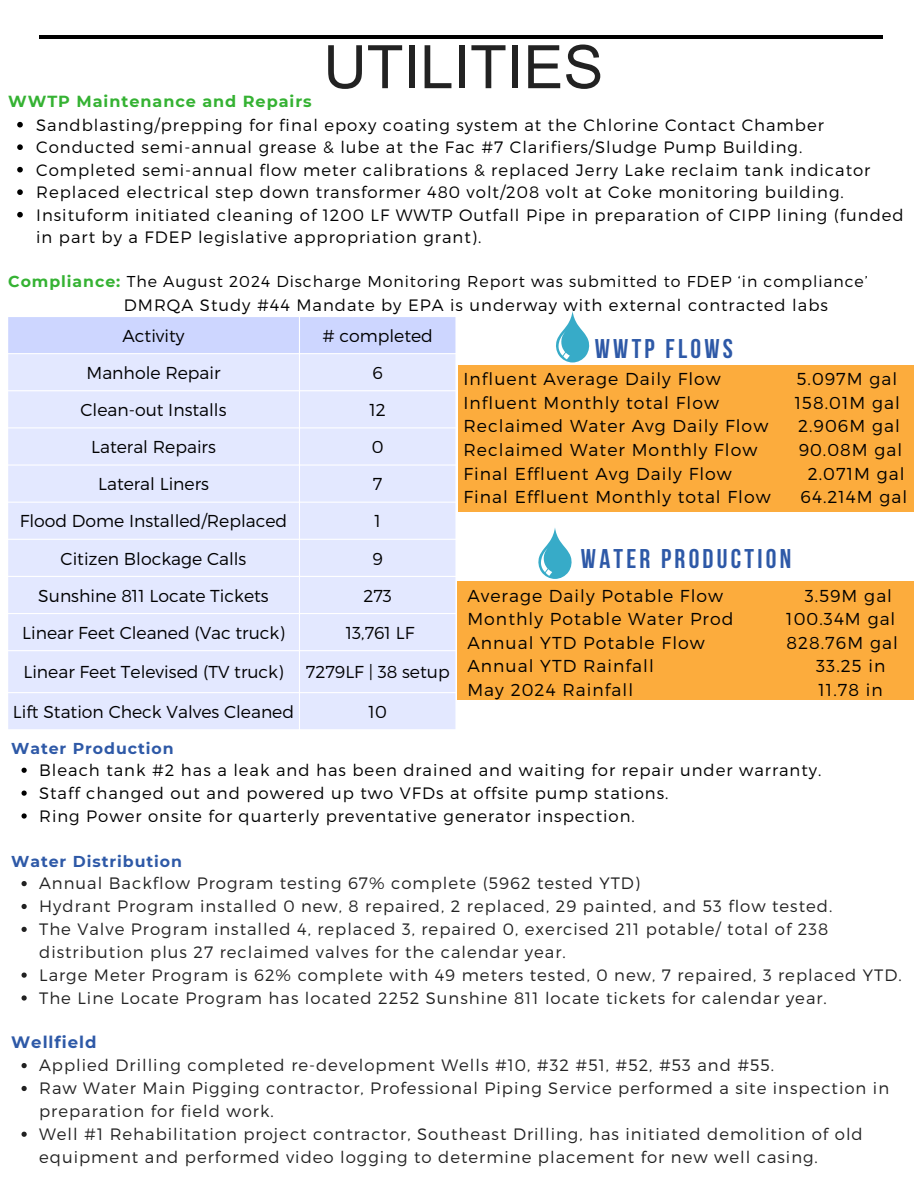
<style>
.page{position:relative;width:918px;height:1188px;background:#fff}
.page>*{position:absolute;margin:0;border:0;box-sizing:border-box;transform-origin:0 0}
.t1{font:60px "Arial MT Pro";color:#222}
.t2{font:700 27px "Bebas Neue";letter-spacing:.12em;color:#2e59a7}
.t3{font:300 17.25px "Montserrat";letter-spacing:.06em;color:#000}
.t4{font:300 17.25px "Montserrat";color:#000}
.t5{font:300 16.5px/23px "Montserrat";letter-spacing:.06em;color:#222}
.t6{font:300 16.5px/22.5px "Montserrat";letter-spacing:.06em;color:#000}
.t7{font:700 16.5px "Montserrat";letter-spacing:.06em;color:#2e59a7}
.t8{font:700 16.05px "Montserrat";letter-spacing:.06em;color:#35b233}
.t9{font:300 15.75px "Montserrat";letter-spacing:.06em;color:#000}
.t10{font:700 15.75px "Montserrat";letter-spacing:.06em;color:#2e59a7}
.s1{font-weight:700;color:#35b233}
</style>
<div class="page">
<hr style="left:39px;top:36px;width:843px;height:3px;background:#000">
<svg style="left:22px;top:768px;width:5px;height:5px"></svg>
<svg style="left:22px;top:791px;width:5px;height:5px"></svg>
<svg style="left:22px;top:813px;width:5px;height:6px"></svg>
<svg style="left:22px;top:881px;width:5px;height:5px"></svg>
<svg style="left:22px;top:904px;width:5px;height:5px"></svg>
<svg style="left:22px;top:927px;width:5px;height:5px"></svg>
<svg style="left:22px;top:973px;width:5px;height:5px"></svg>
<svg style="left:22px;top:995px;width:5px;height:6px"></svg>
<svg style="left:22px;top:1063px;width:5px;height:5px"></svg>
<svg style="left:22px;top:1086px;width:5px;height:5px"></svg>
<svg style="left:22px;top:1132px;width:5px;height:5px"></svg>
<svg style="left:538px;top:528px;width:34px;height:51px"></svg>
<div style="left:458px;top:366px;width:456px;height:146px;background:#fcac3d"></div>
<div style="left:458px;top:582px;width:456px;height:118px;background:#fcac3d"></div>
<svg style="left:17px;top:122px;width:6px;height:5px"></svg>
<svg style="left:17px;top:144px;width:6px;height:6px"></svg>
<svg style="left:17px;top:167px;width:6px;height:5px"></svg>
<svg style="left:17px;top:189px;width:6px;height:6px"></svg>
<svg style="left:17px;top:212px;width:6px;height:5px"></svg>
<div style="left:8px;top:317px;width:447px;height:36px;background:#cdd6ff"></div>
<div style="left:8px;top:354px;width:447px;height:375px;background:#e3e8ff"></div>
<svg style="left:556px;top:311px;width:34px;height:51px"></svg>
<p class="t1" style="left:323px;top:45px;width:282px">UTILITIES</p>
<p class="t6" style="left:36px;top:113px;width:789px">Sandblasting/prepping for final epoxy coating system at the Chlorine Contact Chamber</p>
<p class="t6" style="left:36px;top:135px;width:768px">Conducted semi-annual grease &amp; lube at the Fac #7 Clarifiers/Sludge Pump Building.</p>
<p class="t6" style="left:36px;top:158px;width:836px">Completed semi-annual flow meter calibrations &amp; replaced Jerry Lake reclaim tank indicator</p>
<p class="t6" style="left:36px;top:180px;width:809px">Replaced electrical step down transformer 480 volt/208 volt at Coke monitoring building.</p>
<p class="t6" style="left:36px;top:203px;width:869px">Insituform initiated cleaning of 1200 LF WWTP Outfall Pipe in preparation of CIPP lining (funded in part by a FDEP legislative appropriation grant).</p>
<p class="t9" style="left:8px;top:271px;width:861px"><span class="s1">Compliance:</span> The August 2024 Discharge Monitoring Report was submitted to FDEP ‘in compliance’</p>
<p class="t6" style="left:124px;top:293px;width:706px">DMRQA Study #44 Mandate by EPA is underway with external contracted labs</p>
<p class="t8" style="left:8px;top:92px;width:305px">WWTP Maintenance and Repairs</p>
<p class="t4" style="left:123px;top:324px;width:63px">Activity</p>
<p class="t4" style="left:322px;top:324px;width:112px"># completed</p>
<p class="t4" style="left:86px;top:362px;width:136px">Manhole Repair</p>
<p class="t3" style="left:373px;top:362px;width:12px">6</p>
<p class="t4" style="left:81px;top:399px;width:148px">Clean-out Installs</p>
<p class="t3" style="left:370px;top:399px;width:18px">12</p>
<p class="t4" style="left:91px;top:436px;width:126px">Lateral Repairs</p>
<h2 class="t3" style="left:372px;top:436px;width:13px">0</h2>
<p class="t4" style="left:98px;top:473px;width:112px">Lateral Liners</p>
<p class="t3" style="left:373px;top:473px;width:11px">7</p>
<p class="t4" style="left:20px;top:510px;width:269px">Flood Dome Installed/Replaced</p>
<p class="t3" style="left:375px;top:510px;width:8px">1</p>
<p class="t4" style="left:61px;top:547px;width:187px">Citizen Blockage Calls</p>
<h3 class="t3" style="left:373px;top:547px;width:12px">9</h3>
<p class="t4" style="left:38px;top:584px;width:232px">Sunshine 811 Locate Tickets</p>
<p class="t3" style="left:363px;top:584px;width:30px">273</p>
<p class="t4" style="left:22px;top:622px;width:264px">Linear Feet Cleaned (Vac truck)</p>
<p class="t3" style="left:346px;top:622px;width:70px">13,761 LF</p>
<p class="t4" style="left:23px;top:661px;width:262px">Linear Feet Televised (TV truck)</p>
<p class="t4" style="left:306px;top:661px;width:145px">7279LF | 38 setup</p>
<p class="t4" style="left:13px;top:701px;width:283px">Lift Station Check Valves Cleaned</p>
<p class="t3" style="left:369px;top:701px;width:20px">10</p>
<p class="t2" style="left:595px;top:337px;width:140px">WWTP FLOWS</p>
<p class="t3" style="left:463px;top:368px;width:259px">Influent Average Daily Flow</p>
<p class="t3" style="left:797px;top:368px;width:102px">5.097M gal</p>
<p class="t3" style="left:463px;top:391px;width:257px">Influent Monthly total Flow</p>
<p class="t3" style="left:795px;top:391px;width:107px">158.01M gal</p>
<p class="t3" style="left:463px;top:415px;width:306px">Reclaimed Water Avg Daily Flow</p>
<p class="t3" style="left:798px;top:415px;width:103px">2.906M gal</p>
<p class="t3" style="left:463px;top:439px;width:295px">Reclaimed Water Monthly Flow</p>
<p class="t3" style="left:799px;top:439px;width:105px">90.08M gal</p>
<p class="t3" style="left:463px;top:462px;width:270px">Final Effluent Avg Daily Flow</p>
<p class="t3" style="left:808px;top:462px;width:98px">2.071M gal</p>
<h2 class="t3" style="left:463px;top:486px;width:309px">Final Effluent Monthly total Flow</h2>
<h2 class="t3" style="left:801px;top:486px;width:108px">64.214M gal</h2>
<h3 class="t2" style="left:581px;top:548px;width:212px">WATER PRODUCTION</h3>
<p class="t3" style="left:467px;top:584px;width:257px">Average Daily Potable Flow</p>
<p class="t3" style="left:805px;top:584px;width:89px">3.59M gal</p>
<p class="t3" style="left:467px;top:608px;width:268px">Monthly Potable Water Prod</p>
<p class="t3" style="left:786px;top:608px;width:111px">100.34M gal</p>
<p class="t3" style="left:467px;top:632px;width:239px">Annual YTD Potable Flow</p>
<p class="t3" style="left:786px;top:632px;width:113px">828.76M gal</p>
<p class="t3" style="left:467px;top:655px;width:188px">Annual YTD Rainfall</p>
<p class="t3" style="left:816px;top:655px;width:71px">33.25 in</p>
<p class="t3" style="left:467px;top:679px;width:167px">May 2024 Rainfall</p>
<p class="t3" style="left:818px;top:679px;width:66px">11.78 in</p>
<p class="t10" style="left:11px;top:739px;width:164px">Water Production</p>
<h1 class="t6" style="left:39px;top:758px;width:784px">Bleach tank #2 has a leak and has been drained and waiting for repair under warranty.</h1>
<h3 class="t6" style="left:39px;top:781px;width:631px">Staff changed out and powered up two VFDs at offsite pump stations.</h3>
<p class="t6" style="left:39px;top:804px;width:597px">Ring Power onsite for quarterly preventative generator inspection.</p>
<p class="t10" style="left:11px;top:852px;width:172px">Water Distribution</p>
<p class="t5" style="left:39px;top:871px;width:603px">Annual Backflow Program testing 67% complete (5962 tested YTD)</p>
<p class="t5" style="left:39px;top:894px;width:795px">Hydrant Program installed 0 new, 8 repaired, 2 replaced, 29 painted, and 53 flow tested.</p>
<p class="t5" style="left:39px;top:917px;width:791px">The Valve Program installed 4, replaced 3, repaired 0, exercised 211 potable/ total of 238 distribution plus 27 reclaimed valves for the calendar year.</p>
<p class="t5" style="left:39px;top:963px;width:864px">Large Meter Program is 62% complete with 49 meters tested, 0 new, 7 repaired, 3 replaced YTD.</p>
<p class="t5" style="left:39px;top:986px;width:789px">The Line Locate Program has located 2252 Sunshine 811 locate tickets for calendar year.</p>
<p class="t7" style="left:11px;top:1032px;width:87px">Wellfield</p>
<p class="t5" style="left:39px;top:1053px;width:736px">Applied Drilling completed re-development Wells #10, #32 #51, #52, #53 and #55.</p>
<p class="t5" style="left:39px;top:1076px;width:852px">Raw Water Main Pigging contractor, Professional Piping Service performed a site inspection in preparation for field work.</p>
<p class="t5" style="left:39px;top:1122px;width:825px">Well #1 Rehabilitation project contractor, Southeast Drilling, has initiated demolition of old equipment and performed video logging to determine placement for new well casing.</p>
</div>
